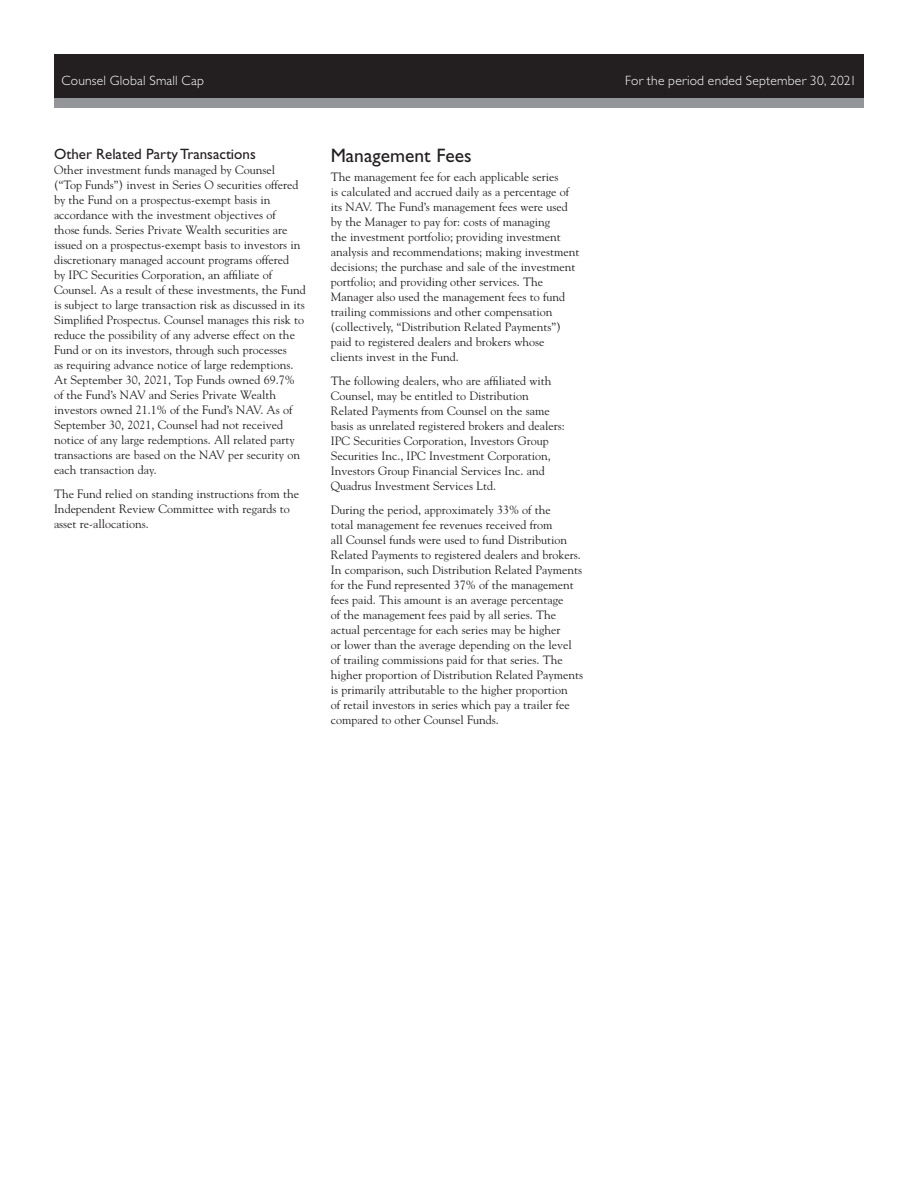
<style>
.page{position:relative;width:918px;height:1188px;background:#fff}
.page>*{position:absolute;margin:0;border:0;box-sizing:border-box;transform-origin:0 0}
.t1{font:19.5px "Gill Sans Std";color:#231f20}
.t2{font:15px "Gill Sans Std";color:#231f20}
.t3{font:300 13.5px "Gill Sans Std";letter-spacing:.015em;color:#fff}
.t4{font:12px/15px "Goudy Std";color:#231f20}
</style>
<div class="page">
<div style="left:54px;top:54px;width:810px;height:52px;background:#231f20"></div>
<div style="left:54px;top:98px;width:810px;height:10px;background:#939598"></div>
<p class="t3" style="left:62px;top:72px;width:144px">Counsel Global Small Cap</p>
<p class="t3" style="left:625px;top:72px;width:233px">For the period ended September 30, 2021</p>
<p class="t2" style="left:54px;top:145px;width:203px">Other Related Party Transactions</p>
<p class="t4" style="left:54px;top:162px;width:253px">Other investment funds managed by Counsel (“Top Funds”) invest in Series O securities offered by the Fund on a prospectus-exempt basis in accordance with the investment objectives of<br>those funds. Series Private Wealth securities are issued on a prospectus-exempt basis to investors in discretionary managed account programs offered<br>by IPC Securities Corporation, an affiliate of Counsel. As a result of these investments, the Fund is subject to large transaction risk as discussed in its Simplified Prospectus. Counsel manages this risk to reduce the possibility of any adverse effect on the Fund or on its investors, through such processes<br>as requiring advance notice of large redemptions.<br>At September 30, 2021, Top Funds owned 69.7% of the Fund’s NAV and Series Private Wealth investors owned 21.1% of the Fund’s NAV. As of September 30, 2021, Counsel had not received notice of any large redemptions. All related party transactions are based on the NAV per security on each transaction day.</p>
<p class="t4" style="left:54px;top:486px;width:247px">The Fund relied on standing instructions from the<br>Independent Review Committee with regards to asset re-allocations.</p>
<h1 class="t1" style="left:331px;top:144px;width:142px">Management Fees</h1>
<p class="t4" style="left:331px;top:169px;width:250px">The management fee for each applicable series<br>is calculated and accrued daily as a percentage of its NAV. The Fund’s management fees were used by the Manager to pay for: costs of managing<br>the investment portfolio; providing investment analysis and recommendations; making investment decisions; the purchase and sale of the investment portfolio; and providing other services. The Manager also used the management fees to fund trailing commissions and other compensation (collectively, “Distribution Related Payments”) paid to registered dealers and brokers whose<br>clients invest in the Fund.</p>
<p class="t4" style="left:331px;top:373px;width:236px">The following dealers, who are affiliated with Counsel, may be entitled to Distribution Related Payments from Counsel on the same basis as unrelated registered brokers and dealers:<br>IPC Securities Corporation, Investors Group Securities Inc., IPC Investment Corporation, Investors Group Financial Services Inc. and Quadrus Investment Services Ltd.</p>
<p class="t4" style="left:331px;top:502px;width:254px">During the period, approximately 33% of the<br>total management fee revenues received from<br>all Counsel funds were used to fund Distribution Related Payments to registered dealers and brokers.<br>In comparison, such Distribution Related Payments for the Fund represented 37% of the management fees paid. This amount is an average percentage<br>of the management fees paid by all series. The actual percentage for each series may be higher<br>or lower than the average depending on the level of trailing commissions paid for that series. The higher proportion of Distribution Related Payments is primarily attributable to the higher proportion<br>of retail investors in series which pay a trailer fee compared to other Counsel Funds.</p>
</div>
